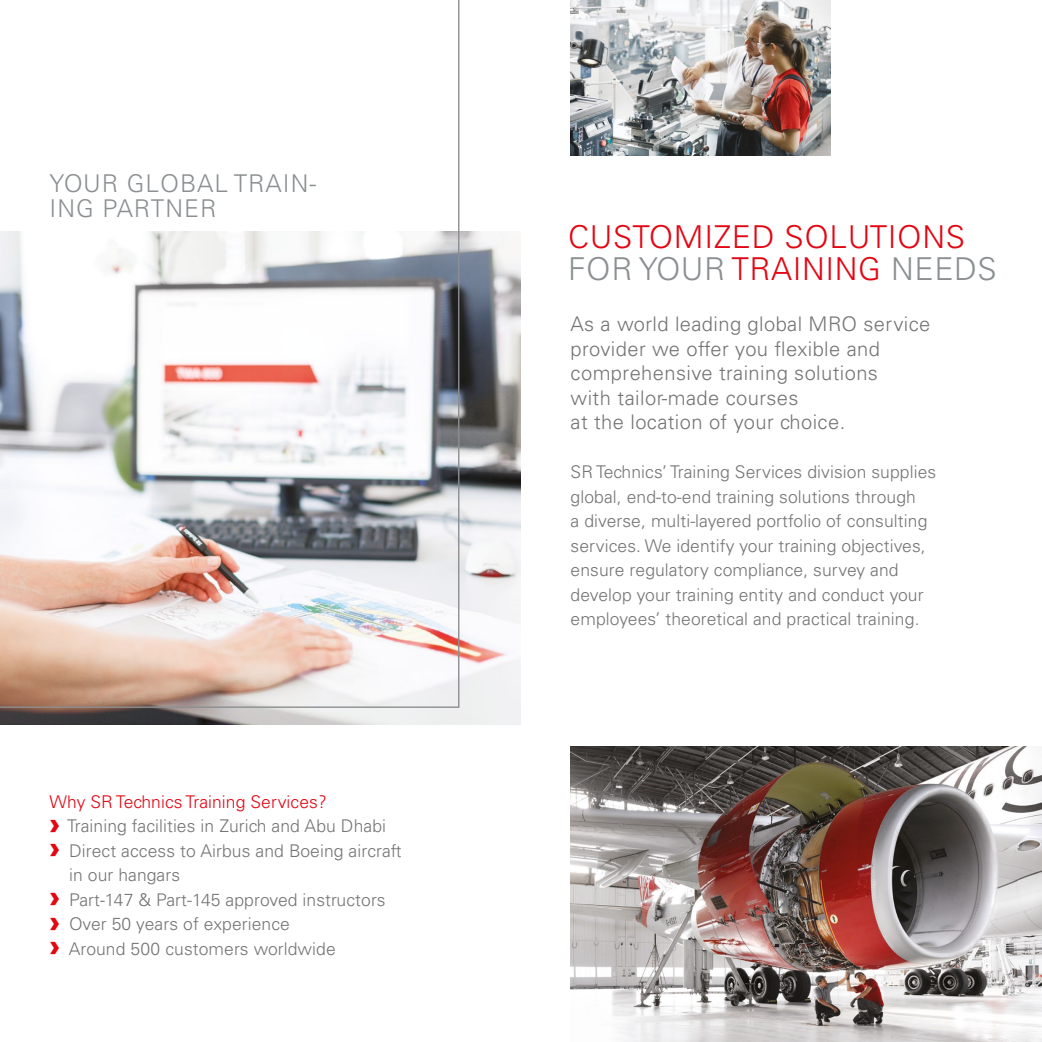
<style>
.page{position:relative;width:1042px;height:1042px;background:#fff}
.page>*{position:absolute;margin:0;border:0;box-sizing:border-box;transform-origin:0 0}
.t1{font:300 31.5px/31.5px "Univers";letter-spacing:.02em;color:#e30613}
.t2{font:300 24.5px/24.5px "Univers";letter-spacing:.04em;color:#8b8f91}
.t3{font:300 20.12px/24.5px "Univers";letter-spacing:.02em;color:#757474}
.t4{font:300 17.5px/24.5px "Univers";letter-spacing:.005em;color:#757474}
.t5{font:300 17.5px "Univers";letter-spacing:.005em;color:#e30613}
.s1{font-weight:900;font-size:31.5px;color:#e30613}
.s2{color:#8b8f91}
</style>
<div class="page">
<img style="left:0;top:231px;width:521px;height:493px">
<svg style="left:0;top:0;width:460px;height:708px"></svg>
<img style="left:570px;top:747px;width:472px;height:295px">
<img style="left:570px;top:0;width:261px;height:155px">
<h2 class="t2" style="left:50px;top:171px;width:268px">YOUR GLOBAL TRAIN-<br>ING PARTNER</h2>
<p class="t5" style="left:50px;top:791px;width:279px">Why SR Technics Training Services?</p>
<p class="t4" style="left:50px;top:814px;width:338px"><span class="s1">›</span> Training facilities in Zurich and Abu Dhabi</p>
<p class="t4" style="left:50px;top:838px;width:354px"><span class="s1">›</span> Direct access to Airbus and Boeing aircraft</p>
<p class="t4" style="left:69px;top:863px;width:113px">in our hangars</p>
<p class="t4" style="left:50px;top:887px;width:337px"><span class="s1">›</span> Part-147 &amp; Part-145 approved instructors</p>
<p class="t4" style="left:50px;top:912px;width:242px"><span class="s1">›</span> Over 50 years of experience</p>
<p class="t4" style="left:50px;top:936px;width:288px"><span class="s1">›</span> Around 500 customers worldwide</p>
<h1 class="t1" style="left:568px;top:221px;width:430px">CUSTOMIZED SOLUTIONS<br><span class="s2">FOR YOUR</span> TRAINING <span class="s2">NEEDS</span></h1>
<p class="t3" style="left:570px;top:312px;width:361px">As a world leading global MRO service provider we offer you flexible and comprehensive training solutions<br>with tailor-made courses<br>at the location of your choice.</p>
<p class="t4" style="left:570px;top:460px;width:367px">SR Technics’ Training Services division supplies global, end-to-end training solutions through<br>a diverse, multi-layered portfolio of consulting services. We identify your training objectives, ensure regulatory compliance, survey and develop your training entity and conduct your employees’ theoretical and practical training.</p>
</div>
